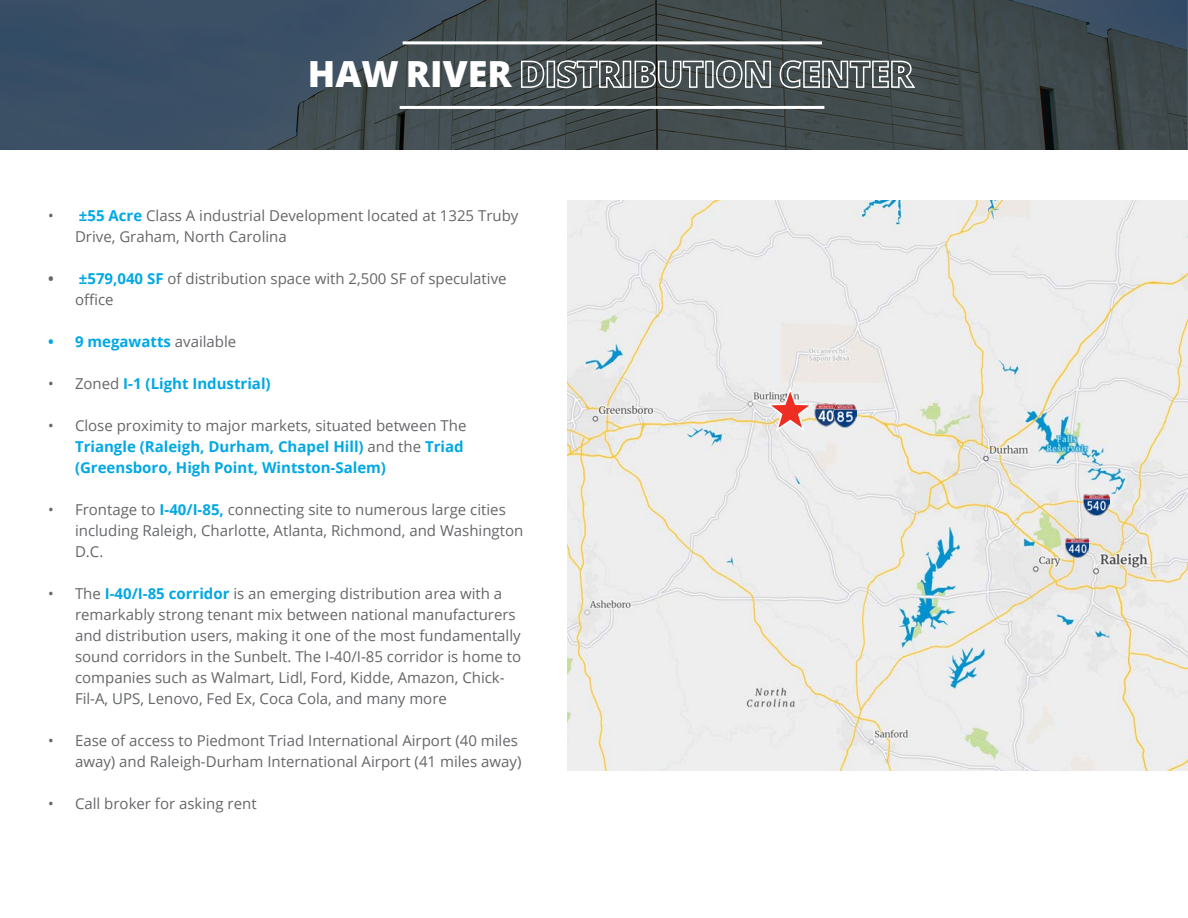
<style>
.page{position:relative;width:1188px;height:918px;background:#fff}
.page>*{position:absolute;margin:0;border:0;box-sizing:border-box;transform-origin:0 0}
.t1{font:800 36px "Open Sans";letter-spacing:-.02em;color:#fff}
.t2{font:15px/21px "Open Sans";color:#656669}
.t3{font:700 15px/21px "Open Sans";color:#00a8e4}
.s1{font-weight:700;color:#00a8e4}
.s2{font-weight:700}
.s3{font-weight:400;color:#656669}
</style>
<div class="page">
<img style="left:567px;top:200px;width:621px;height:570px">
<img style="left:816px;top:403px;width:21px;height:23px">
<img style="left:834px;top:405px;width:23px;height:23px">
<img style="left:1065px;top:539px;width:24px;height:19px">
<img style="left:1084px;top:495px;width:25px;height:21px">
<svg style="left:765px;top:387px;width:51px;height:46px"></svg>
<svg style="left:0;top:0;width:1188px;height:150px;fill:#3f4d52"></svg>
<hr style="left:403px;top:41px;width:419px;height:3px;background:#fff">
<hr style="left:400px;top:106px;width:424px;height:3px;background:#fff">
<p class="t1" style="left:308px;top:47px;width:607px">HAW RIVER DISTRIBUTION CENTER</p>
<p class="t2" style="left:75px;top:205px;width:445px;text-indent:-27px">• <span class="s1">±55 Acre</span> Class A industrial Development located at 1325 Truby<br>Drive, Graham, North Carolina</p>
<p class="t2" style="left:75px;top:268px;width:433px;text-indent:-27px"><span class="s2">•</span> <span class="s1">±579,040 SF</span> of distribution space with 2,500 SF of speculative office</p>
<p class="t3" style="left:48px;top:331px;width:190px">• 9 megawatts <span class="s3">available</span></p>
<p class="t3" style="left:48px;top:373px;width:224px"><span class="s3">• Zoned</span> I-1 (Light Industrial)</p>
<p class="t3" style="left:75px;top:415px;width:393px;text-indent:-27px"><span class="s3">• Close proximity to major markets, situated between The<br></span>Triangle (Raleigh, Durham, Chapel Hill) <span class="s3">and the</span> Triad (Greensboro, High Point, Wintston-Salem)</p>
<p class="t2" style="left:75px;top:499px;width:450px;text-indent:-27px">• Frontage to <span class="s1">I-40/I-85,</span> connecting site to numerous large cities including Raleigh, Charlotte, Atlanta, Richmond, and Washington<br>D.C.</p>
<p class="t2" style="left:75px;top:583px;width:448px;text-indent:-27px">• The <span class="s1">I-40/I-85 corridor</span> is an emerging distribution area with a remarkably strong tenant mix between national manufacturers and distribution users, making it one of the most fundamentally sound corridors in the Sunbelt. The I-40/I-85 corridor is home to companies such as Walmart, Lidl, Ford, Kidde, Amazon, Chick-Fil-A, UPS, Lenovo, Fed Ex, Coca Cola, and many more</p>
<p class="t2" style="left:48px;top:730px;width:475px;text-align:right">• Ease of access to Piedmont Triad International Airport (40 miles away) and Raleigh-Durham International Airport (41 miles away)</p>
<p class="t2" style="left:48px;top:793px;width:210px">• Call broker for asking rent</p>
</div>
